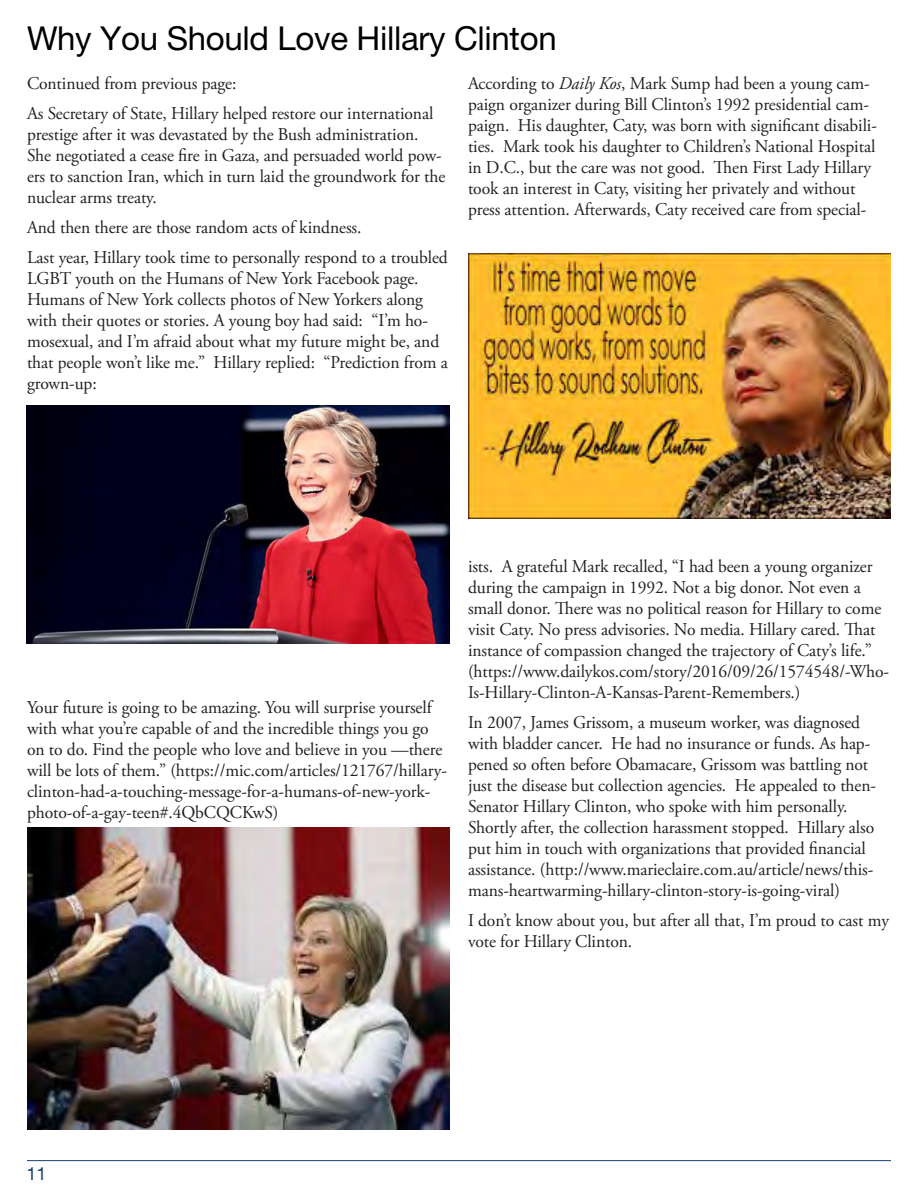
<style>
.page{position:relative;width:918px;height:1188px;background:#fff}
.page>*{position:absolute;margin:0;border:0;box-sizing:border-box;transform-origin:0 0}
.t1{font:33px "Helvetica Neue LT Pro";letter-spacing:-.01em;color:#000}
.t2{font:18px/21px "Adobe Garamond Pro";letter-spacing:-.005em;color:#231f20}
.t3{font:18px "Helvetica Neue LT Pro";color:#183f68}
.s1{font-style:italic}
</style>
<div class="page">
<hr style="left:27px;top:1160px;width:864px;height:1px;background:#183f68">
<img style="left:27px;top:406px;width:423px;height:238px">
<img style="left:27px;top:827px;width:423px;height:302px">
<img style="left:468px;top:253px;width:423px;height:266px">
<p class="t1" style="left:27px;top:18px;width:531px">Why You Should Love Hillary Clinton</p>
<p class="t2" style="left:27px;top:74px;width:211px">Continued from previous page:</p>
<p class="t2" style="left:27px;top:104px;width:420px">As Secretary of State, Hillary helped restore our international prestige after it was devastated by the Bush administration.<br>She negotiated a cease fire in Gaza, and persuaded world pow&shy;ers to sanction Iran, which in turn laid the groundwork for the nuclear arms treaty.</p>
<p class="t2" style="left:27px;top:217px;width:336px">And then there are those random acts of kindness.</p>
<p class="t2" style="left:27px;top:247px;width:422px">Last year, Hillary took time to personally respond to a troubled LGBT youth on the Humans of New York Facebook page.<br>Humans of New York collects photos of New Yorkers along with their quotes or stories. A young boy had said: “I’m ho&shy;mosexual, and I’m afraid about what my future might be, and that people won’t like me.” Hillary replied: “Prediction from a grown-up:</p>
<p class="t2" style="left:468px;top:74px;width:410px">According to <span class="s1">Daily Kos</span>, Mark Sump had been a young cam&shy;paign organizer during Bill Clinton’s 1992 presidential cam&shy;paign. His daughter, Caty, was born with significant disabili&shy;ties. Mark took his daughter to Children’s National Hospital in D.C., but the care was not good. Then First Lady Hillary took an interest in Caty, visiting her privately and without press attention. Afterwards, Caty received care from special-</p>
<p class="t2" style="left:27px;top:697px;width:421px">Your future is going to be amazing. You will surprise yourself with what you’re capable of and the incredible things you go on to do. Find the people who love and believe in you —there will be lots of them.” (https://mic.com/articles/121767/hillary&shy;clinton-had-a-touching-message-for-a-humans-of-new-york&shy;photo-of-a-gay-teen#.4QbCQCKwS)</p>
<p class="t2" style="left:468px;top:557px;width:423px">ists. A grateful Mark recalled, “I had been a young organizer during the campaign in 1992. Not a big donor. Not even a small donor. There was no political reason for Hillary to come visit Caty. No press advisories. No media. Hillary cared. That instance of compassion changed the trajectory of Caty’s life.” (https://www.dailykos.com/story/2016/09/26/1574548/-Who-Is-Hillary-Clinton-A-Kansas-Parent-Remembers.)</p>
<p class="t2" style="left:468px;top:713px;width:410px">In 2007, James Grissom, a museum worker, was diagnosed with bladder cancer. He had no insurance or funds. As hap&shy;pened so often before Obamacare, Grissom was battling not just the disease but collection agencies. He appealed to then-Senator Hillary Clinton, who spoke with him personally.<br>Shortly after, the collection harassment stopped. Hillary also put him in touch with organizations that provided financial assistance. (http://www.marieclaire.com.au/article/news/this&shy;mans-heartwarming-hillary-clinton-story-is-going-viral)</p>
<p class="t2" style="left:468px;top:911px;width:423px">I don’t know about you, but after all that, I’m proud to cast my vote for Hillary Clinton.</p>
<p class="t3" style="left:27px;top:1163px;width:22px">11</p>
</div>
